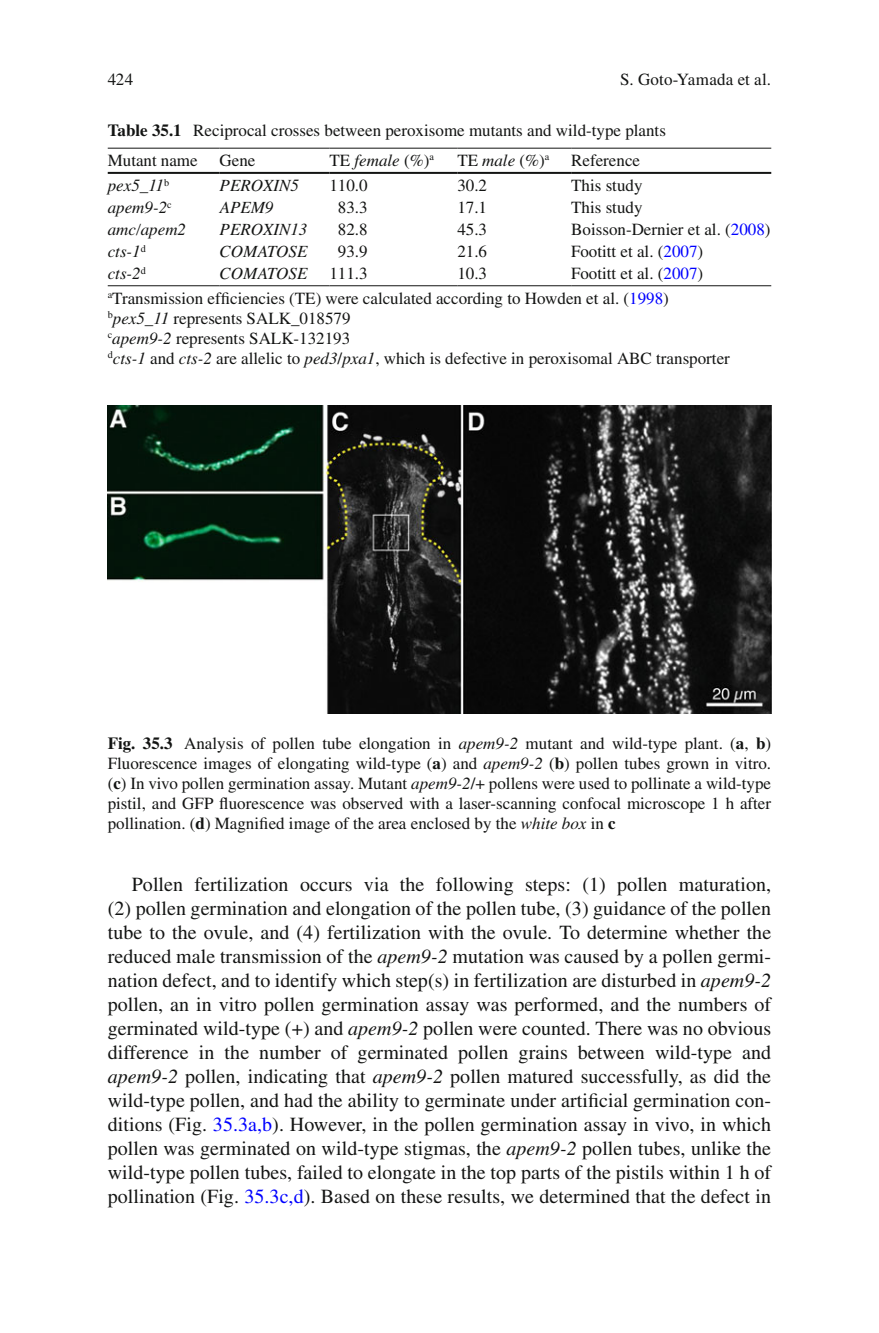
<style>
.page{position:relative;width:879px;height:1333px;background:#fff}
.page>*{position:absolute;margin:0;border:0;box-sizing:border-box;transform-origin:0 0}
.t1{font:20px/24px "Times";letter-spacing:.005em;color:#131413;text-align:justify}
.t2{font:17px/20px "Times";color:#131413}
.t3{font:italic 17px "Times";color:#131413}
.s1{font-weight:700}
.s2{font-style:normal}
.s3{font-style:italic}
.s4{color:#00f}
</style>
<div class="page">
<hr style="left:108px;top:148px;width:112px;height:1px;background:#131413">
<hr style="left:108px;top:172px;width:112px;height:2px;background:#131413">
<hr style="left:220px;top:148px;width:109px;height:1px;background:#131413">
<hr style="left:220px;top:172px;width:109px;height:2px;background:#131413">
<hr style="left:329px;top:148px;width:128px;height:1px;background:#131413">
<hr style="left:329px;top:172px;width:128px;height:2px;background:#131413">
<hr style="left:457px;top:148px;width:114px;height:1px;background:#131413">
<hr style="left:457px;top:172px;width:114px;height:2px;background:#131413">
<hr style="left:571px;top:148px;width:200px;height:1px;background:#131413">
<hr style="left:571px;top:172px;width:200px;height:2px;background:#131413">
<hr style="left:457px;top:285px;width:114px;height:1px;background:#131413">
<hr style="left:329px;top:285px;width:128px;height:1px;background:#131413">
<hr style="left:220px;top:285px;width:109px;height:1px;background:#131413">
<hr style="left:571px;top:285px;width:200px;height:1px;background:#131413">
<hr style="left:108px;top:285px;width:112px;height:1px;background:#131413">
<img style="left:108px;top:405px;width:663px;height:308px">
<p class="t2" style="left:108px;top:71px;width:27px">424</p>
<p class="t2" style="left:620px;top:71px;width:152px">S. Goto-Yamada et al.</p>
<p class="t2" style="left:108px;top:116px;width:560px;line-height:30.2px"><span class="s1">Table 35.1</span> Reciprocal crosses between peroxisome mutants and wild-type plants<br>Mutant name</p>
<p class="t2" style="left:220px;top:152px;width:37px">Gene</p>
<p class="t3" style="left:329px;top:154px;width:106px"><span class="s2">TE</span> female <span class="s2">(%)</span> <sup>a</sup></p>
<p class="t2" style="left:457px;top:152px;width:94px">TE <span class="s3">male</span> (%) <sup>a</sup></p>
<p class="t2" style="left:571px;top:152px;width:70px">Reference</p>
<p class="t3" style="left:108px;top:179px;width:63px">pex5_11<sup>b</sup></p>
<p class="t3" style="left:220px;top:179px;width:81px">PEROXIN5</p>
<p class="t2" style="left:329px;top:177px;width:40px">110.0</p>
<p class="t2" style="left:457px;top:177px;width:31px">30.2</p>
<p class="t2" style="left:571px;top:177px;width:73px">This study</p>
<p class="t3" style="left:108px;top:201px;width:66px">apem9-2<sup>c</sup></p>
<p class="t3" style="left:220px;top:201px;width:55px">APEM9</p>
<p class="t2" style="left:338px;top:199px;width:31px">83.3</p>
<p class="t2" style="left:457px;top:199px;width:31px">17.1</p>
<p class="t2" style="left:571px;top:199px;width:73px">This study</p>
<p class="t3" style="left:108px;top:223px;width:80px">amc/apem2</p>
<p class="t3" style="left:220px;top:223px;width:89px">PEROXIN13</p>
<p class="t2" style="left:338px;top:221px;width:31px">82.8</p>
<p class="t2" style="left:457px;top:221px;width:31px">45.3</p>
<p class="t2" style="left:571px;top:221px;width:201px">Boisson-Dernier et al. ( <span class="s4">2008</span> )</p>
<p class="t3" style="left:108px;top:245px;width:40px">cts-1<sup>d</sup></p>
<p class="t3" style="left:220px;top:245px;width:89px">COMATOSE</p>
<p class="t2" style="left:338px;top:243px;width:31px">93.9</p>
<p class="t2" style="left:457px;top:243px;width:31px">21.6</p>
<p class="t2" style="left:571px;top:243px;width:133px">Footitt et al. ( <span class="s4">2007</span> )</p>
<p class="t3" style="left:108px;top:267px;width:40px">cts-2<sup>d</sup></p>
<p class="t3" style="left:220px;top:267px;width:89px">COMATOSE</p>
<p class="t2" style="left:329px;top:265px;width:40px">111.3</p>
<p class="t2" style="left:457px;top:265px;width:31px">10.3</p>
<p class="t2" style="left:108px;top:263px;width:597px;line-height:24.2px;text-indent:463px">Footitt et al. ( <span class="s4">2007</span> ) <sup>a</sup> Transmission efficiencies (TE) were calculated according to Howden et al. ( <span class="s4">1998</span> )</p>
<p class="t2" style="left:108px;top:309px;width:623px"><sup>b</sup><span class="s3">pex5_11</span> represents SALK_018579<br><sup>c</sup><span class="s3">apem9-2</span> represents SALK-132193<br><sup>d</sup><span class="s3">cts-1</span> and <span class="s3">cts-2</span> are allelic to <span class="s3">ped3</span> / <span class="s3">pxa1</span> , which is defective in peroxisomal ABC transporter</p>
<p class="t2" style="left:108px;top:735px;width:665px;text-align:justify"><span class="s1">Fig. 35.3</span> Analysis of pollen tube elongation in <span class="s3">apem9-2</span> mutant and wild-type plant. (<span class="s1">a</span> , <span class="s1">b</span>)<br>Fluorescence images of elongating wild-type ( <span class="s1">a</span> ) and <span class="s3">apem9-2</span> ( <span class="s1">b</span> ) pollen tubes grown in vitro. (<span class="s1">c</span>) In vivo pollen germination assay. Mutant <span class="s3">apem9-2</span> /+ pollens were used to pollinate a wild-type pistil, and GFP fluorescence was observed with a laser-scanning confocal microscope 1 h after pollination. (<span class="s1">d</span>) Magnified image of the area enclosed by the <span class="s3">white box</span> in <span class="s1">c</span></p>
<p class="t1" style="left:108px;top:874px;width:665px;text-indent:24px">Pollen fertilization occurs via the following steps: (1) pollen maturation, (2) pollen germination and elongation of the pollen tube, (3) guidance of the pollen tube to the ovule, and (4) fertilization with the ovule. To determine whether the reduced male transmission of the <span class="s3">apem9-2</span> mutation was caused by a pollen germi&shy;nation defect, and to identify which step(s) in fertilization are disturbed in <span class="s3">apem9-2 </span>pollen, an in vitro pollen germination assay was performed, and the numbers of germinated wild-type (+) and <span class="s3">apem9-2</span> pollen were counted. There was no obvious difference in the number of germinated pollen grains between wild-type and <span class="s3">apem9-2</span> pollen, indicating that <span class="s3">apem9-2</span> pollen matured successfully, as did the wild-type pollen, and had the ability to germinate under artificial germination con&shy;ditions (Fig. <span class="s4">35.3a,b</span> ). However, in the pollen germination assay in vivo, in which pollen was germinated on wild-type stigmas, the <span class="s3">apem9-2</span> pollen tubes, unlike the wild-type pollen tubes, failed to elongate in the top parts of the pistils within 1 h of pollination (Fig. <span class="s4">35.3c,d</span> ). Based on these results, we determined that the defect in</p>
</div>
